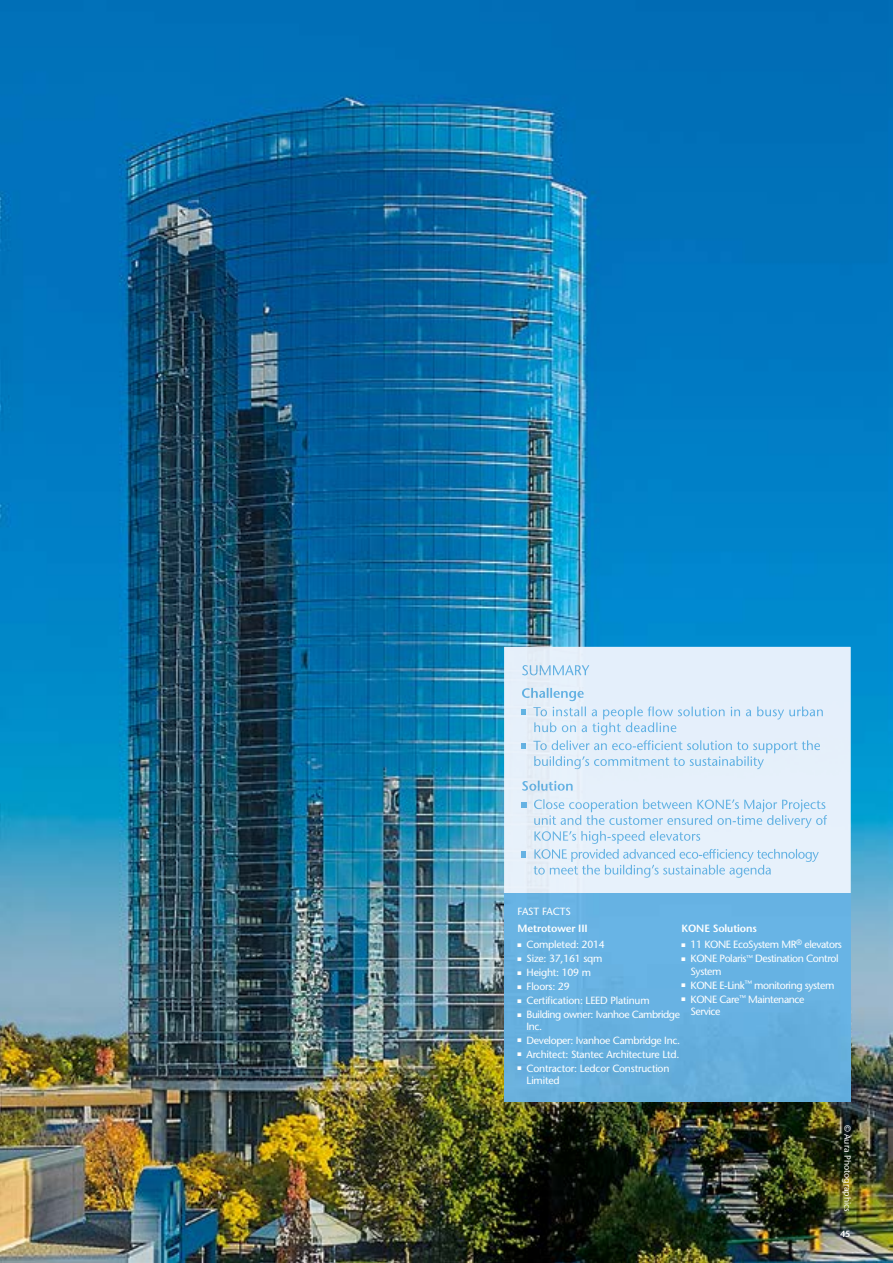
<style>
.page{position:relative;width:893px;height:1263px;background:#fff}
.page>*{position:absolute;margin:0;border:0;box-sizing:border-box;transform-origin:0 0}
.t1{font:10.5px/12px "Stone Sans";letter-spacing:-.04em;color:#fff}
.t2{font:600 10.5px "Stone Sans";letter-spacing:-.015em;color:#fff}
.t3{font:10.35px/11.9px "Stone Sans";letter-spacing:-.02em;color:#fff}
.t4{font:10.35px/11.9px "Stone Sans";letter-spacing:-.04em;color:#fff}
.t5{font:9px "Stone Sans";color:#fff}
.t6{font:600 9px "Stone Sans";color:#fff}
</style>
<div class="page">
<img style="left:0;top:0;width:893px;height:1263px">
<img style="left:504px;top:647px;width:346px;height:455px">
<img style="left:522px;top:665px;width:67px;height:10px">
<img style="left:522px;top:688px;width:62px;height:13px">
<svg style="left:522px;top:709px;width:5px;height:6px"></svg>
<img style="left:527px;top:706px;width:301px;height:13px">
<img style="left:521px;top:722px;width:155px;height:13px">
<svg style="left:522px;top:743px;width:5px;height:5px"></svg>
<img style="left:527px;top:740px;width:297px;height:13px">
<img style="left:521px;top:756px;width:243px;height:13px">
<img style="left:522px;top:781px;width:51px;height:10px">
<svg style="left:522px;top:802px;width:7px;height:5px"></svg>
<img style="left:534px;top:799px;width:299px;height:13px">
<img style="left:521px;top:815px;width:310px;height:13px">
<img style="left:521px;top:831px;width:179px;height:13px">
<svg style="left:522px;top:852px;width:5px;height:5px"></svg>
<img style="left:527px;top:849px;width:295px;height:13px">
<img style="left:521px;top:865px;width:250px;height:13px">
<p class="t3" style="left:518px;top:905px;width:55px">FAST FACTS</p>
<p class="t2" style="left:518px;top:922px;width:72px">Metrotower III</p>
<p class="t3" style="left:518px;top:938px;width:89px">■ Completed: 2014</p>
<p class="t3" style="left:518px;top:952px;width:87px">■ Size: 37,161 sqm</p>
<p class="t3" style="left:518px;top:966px;width:75px">■ Height: 109 m</p>
<p class="t3" style="left:518px;top:980px;width:54px">■ Floors: 29</p>
<p class="t3" style="left:518px;top:994px;width:134px">■ Certification: LEED Platinum</p>
<p class="t4" style="left:527px;top:1008px;width:155px;text-indent:-9px">■ Building owner: Ivanhoe Cambridge<br>Inc.</p>
<p class="t3" style="left:518px;top:1034px;width:164px">■ Developer: Ivanhoe Cambridge Inc.</p>
<p class="t3" style="left:518px;top:1048px;width:163px">■ Architect: Stantec Architecture Ltd.</p>
<p class="t3" style="left:527px;top:1062px;width:144px;text-indent:-9px">■ Contractor: Ledcor Construction<br>Limited</p>
<p class="t2" style="left:681px;top:922px;width:77px">KONE Solutions</p>
<p class="t1" style="left:681px;top:939px;width:162px">■ 11 KONE EcoSystem MR<sup>®</sup> elevators</p>
<p class="t1" style="left:690px;top:953px;width:150px;text-indent:-9px">■ KONE Polaris<sup>™</sup> Destination Control<br>System</p>
<p class="t1" style="left:681px;top:979px;width:154px">■ KONE E-Link<sup>™</sup> monitoring system</p>
<p class="t1" style="left:690px;top:993px;width:115px;text-indent:-9px">■ KONE Care<sup>™</sup> Maintenance<br>Service</p>
<p class="t5" style="left:853px;top:1124px;width:89px;rotate:90deg">© Aura Photographics</p>
<p class="t6" style="left:840px;top:1229px;width:12px">45</p>
</div>
